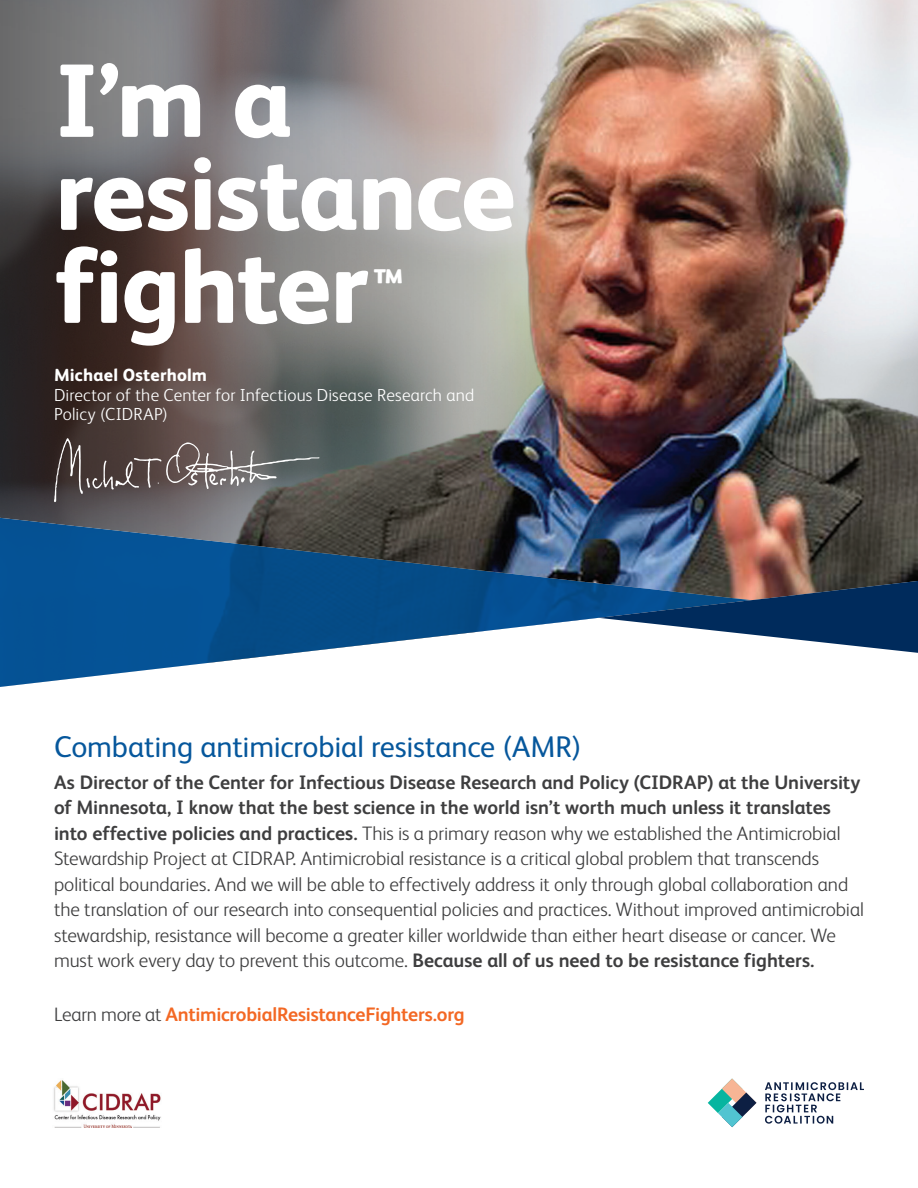
<style>
.page{position:relative;width:918px;height:1188px;background:#fff}
.page>*{position:absolute;margin:0;border:0;box-sizing:border-box;transform-origin:0 0}
.Body_copy_option_2_F{font:800 104.1px/93px "FS Albert Pro";letter-spacing:-.02em;color:#fff}
.Body_copy_FS_Albert{font:30px "FS Albert Pro";letter-spacing:-.005em;color:#06579c}
.Body_copy_FS_Albert-2{font:300 19.5px/25.5px "FS Albert Pro";letter-spacing:-.005em;color:#3e3e3f}
.Body_copy_FS_Albert-3{font:700 19.5px "FS Albert Pro";letter-spacing:-.015em;color:#f36824}
.Body_copy_FS_Albert-4{font:300 17.55px/19.5px "FS Albert Pro";letter-spacing:.01em;color:#fff}
.s1{font-weight:800}
.s2{font-weight:700}
.s3{font-weight:300;color:#3e3e3f}
</style>
<div class="page">
<svg style="left:708px;top:1078px;width:49px;height:49px"></svg>
<svg style="left:765px;top:1082px;width:99px;height:42px"></svg>
<img style="left:640px;top:0;width:278px;height:581px">
<img style="left:0;top:0;width:640px;height:516px">
<img style="left:54px;top:1080px;width:107px;height:47px">
<svg style="left:752px;top:581px;width:166px;height:72px;background:#304c6e"></svg>
<svg style="left:0;top:516px;width:752px;height:171px"></svg>
<svg style="left:54px;top:438px;width:266px;height:64px;background:#67605f"></svg>
<p class="Body_copy_option_2_F" style="left:55px;top:47px;width:463px">I’m a resistance fighter<sup>™</sup></p>
<p class="Body_copy_FS_Albert-4" style="left:54px;top:365px;width:422px"><span class="s1">Michael Osterholm<br></span>Director of the Center for Infectious Disease Research and<br>Policy (CIDRAP)</p>
<p class="Body_copy_FS_Albert" style="left:54px;top:725px;width:529px">Combating antimicrobial resistance (AMR)</p>
<p class="Body_copy_FS_Albert-2" style="left:54px;top:768px;width:812px"><span class="s2">As Director of the Center for Infectious Disease Research and Policy (CIDRAP) at the University of Minnesota, I know that the best science in the world isn’t worth much unless it translates into effective policies and practices.</span> This is a primary reason why we established the Antimicrobial Stewardship Project at CIDRAP. Antimicrobial resistance is a critical global problem that transcends political boundaries. And we will be able to effectively address it only through global collaboration and the translation of our research into consequential policies and practices. Without improved antimicrobial stewardship, resistance will become a greater killer worldwide than either heart disease or cancer. We must work every day to prevent this outcome. <span class="s2">Because all of us need to be resistance fighters.</span></p>
<p class="Body_copy_FS_Albert-3" style="left:54px;top:1001px;width:412px"><span class="s3">Learn more at</span> AntimicrobialResistanceFighters.org</p>
</div>
